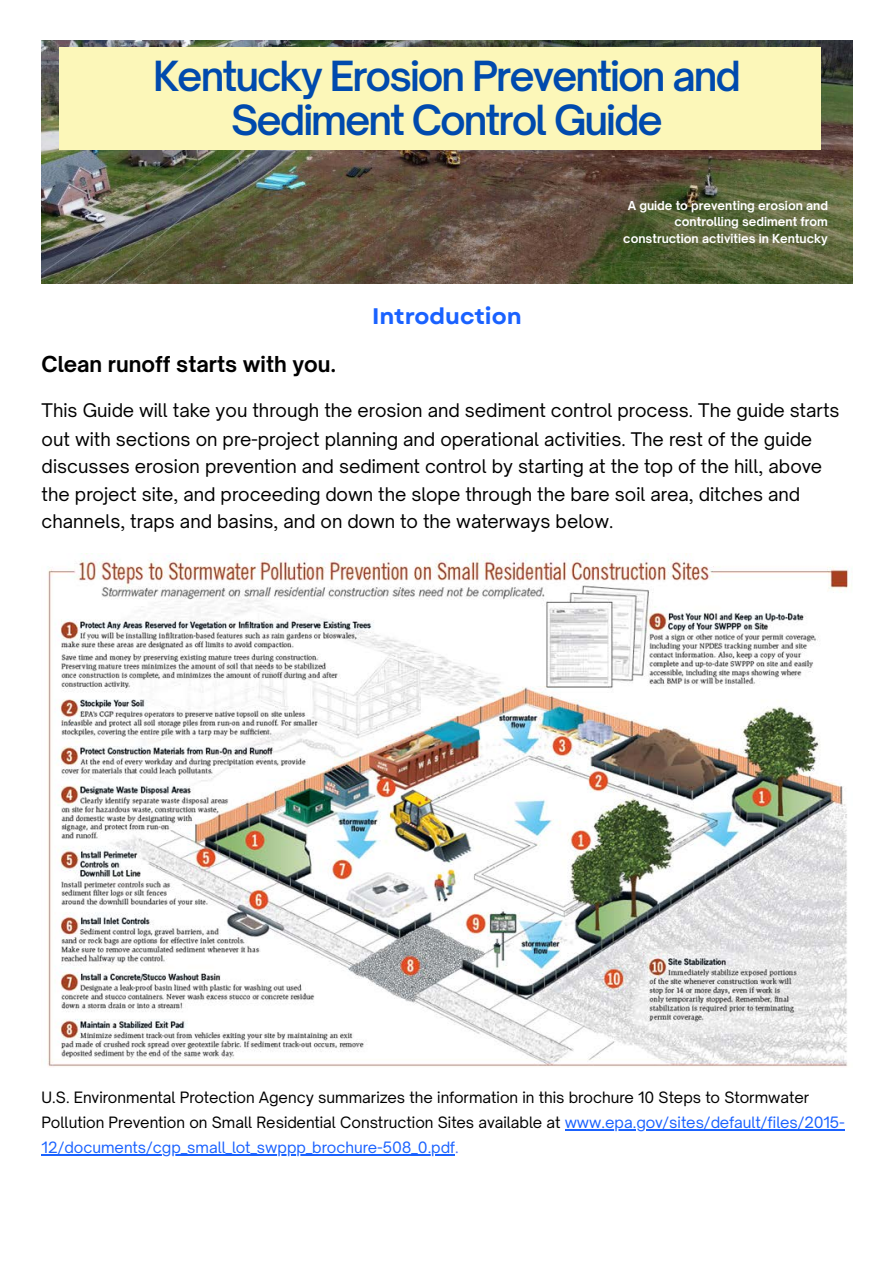
<style>
.page{position:relative;width:894px;height:1263px;background:#fff}
.page>*{position:absolute;margin:0;border:0;box-sizing:border-box;transform-origin:0 0}
.t1{font:600 39.75px "Open Sauce One";letter-spacing:-.05em;color:#004aad}
.t2{font:700 22.5px "Garet";color:#1a62ff}
.t3{font:700 21px "Open Sauce One";color:#000}
.t4{font:18px/27.6px "Open Sauce One";color:#000}
.t5{font:15px/25.3px "Open Sauce One";color:#000}
.t6{font:700 11.85px/16.6px "Open Sauce One";color:#fff;text-align:right}
.s1{color:#1a62ff}
.s2{color:#4b70f6}
</style>
<div class="page">
<hr style="left:564px;top:1130px;width:280px;height:1px;background:#1a62ff">
<hr style="left:42px;top:1154px;width:413px;height:1px;background:#1a62ff">
<img style="left:42px;top:40px;width:810px;height:244px">
<div style="left:59px;top:47px;width:761px;height:102px;background:#fcf7b9"></div>
<img style="left:48px;top:554px;width:804px;height:513px">
<p class="t1" style="left:153px;top:51px;width:589px">Kentucky Erosion Prevention and</p>
<p class="t1" style="left:231px;top:95px;width:433px">Sediment Control Guide</p>
<h1 class="t2" style="left:372px;top:300px;width:151px">Introduction</h1>
<p class="t6" style="left:623px;top:197px;width:206px">A guide to preventing erosion and controlling sediment from construction activities in Kentucky</p>
<p class="t3" style="left:42px;top:351px;width:295px">Clean runoff starts with you.</p>
<h3 class="t4" style="left:42px;top:397px;width:799px">This Guide will take you through the erosion and sediment control process. The guide starts out with sections on pre-project planning and operational activities. The rest of the guide discusses erosion prevention and sediment control by starting at the top of the hill, above the project site, and proceeding down the slope through the bare soil area, ditches and channels, traps and basins, and on down to the waterways below.</h3>
<p class="t5" style="left:42px;top:1084px;width:804px">U.S. Environmental Protection Agency summarizes the information in this brochure 10 Steps to Stormwater<br>Pollution Prevention on Small Residential Construction Sites available at <span class="s1">www.epa.gov/sites/default/files/2015-<br>12/documents/cgp_small_lot_swppp_brochure-508_0.pdf</span><span class="s2">.</span></p>
</div>
